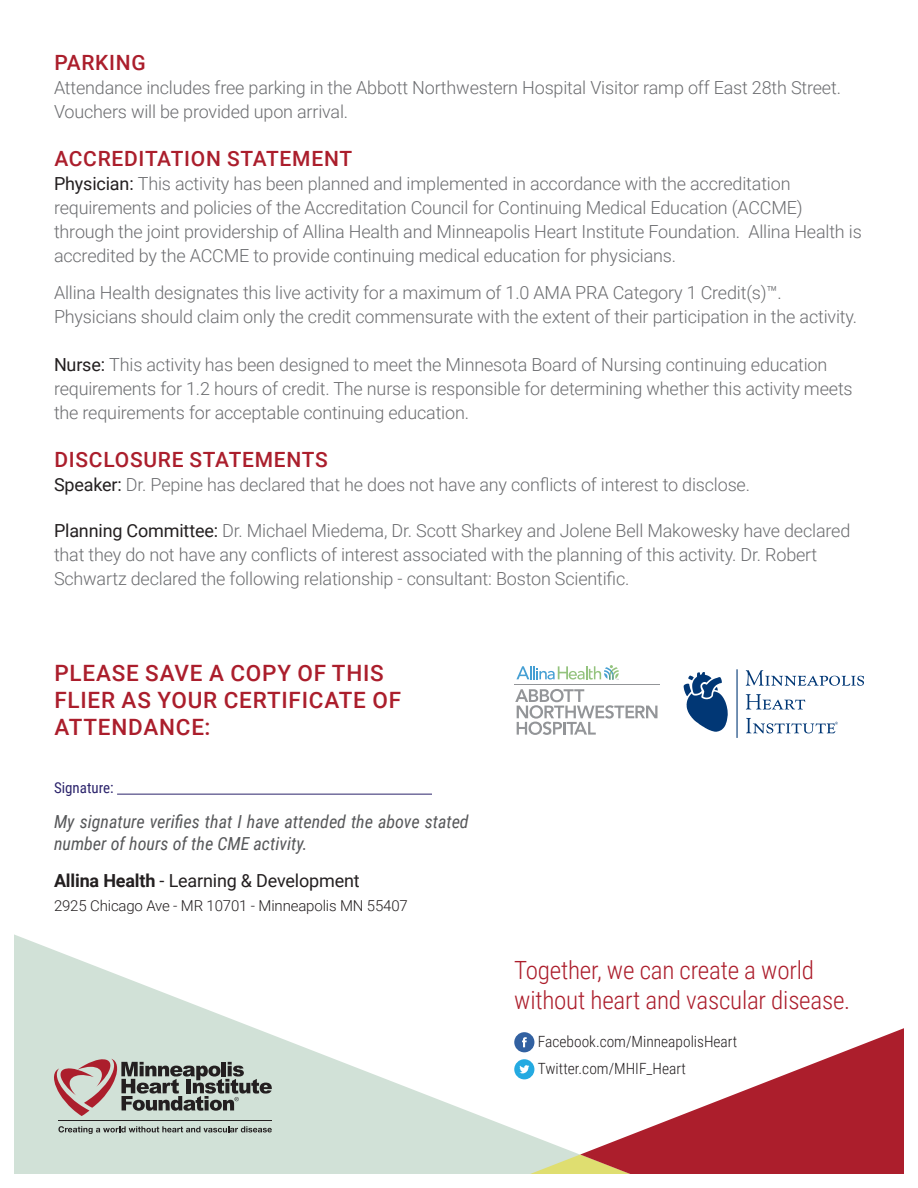
<style>
.page{position:relative;width:918px;height:1188px;background:#fff}
.page>*{position:absolute;margin:0;border:0;box-sizing:border-box;transform-origin:0 0}
.bullets-1{font:300 25.05px/30.2px "Roboto Condensed";letter-spacing:-.01em;color:#ac1e2c}
.Text_not_condensed{font:500 22.5px/27px "Roboto";letter-spacing:.035em;color:#ab1e2c}
.Text_not_condensed-2{font:500 21px "Roboto";letter-spacing:.035em;color:#ab1e2c}
.bullets-1-2{font:300 18px/24px "Roboto";letter-spacing:-.01em;color:#6c6d70}
.t1{font:italic 18px/21.6px "Roboto Condensed";color:#57585a}
.bullets-1-3{font:18px "Roboto";letter-spacing:-.01em;color:#231f20}
.Text{font:300 15.45px "Roboto Condensed";color:#231f20}
.bullets-1-4{font:300 15px "Roboto";letter-spacing:-.01em;color:#231f20}
.bullets-1-5{font:15px "Roboto Condensed";color:#2c246c}
.s1{font-weight:400;color:#231f20}
.s2{font-weight:700}
</style>
<div class="page">
<svg style="left:14px;top:934px;width:566px;height:240px"></svg>
<svg style="left:494px;top:1155px;width:86px;height:19px;background:#d5e0b8"></svg>
<hr style="left:58px;top:1120px;width:214px;height:1px;background:#231f20">
<svg style="left:52px;top:1058px;width:220px;height:58px;background:#a3a09b"></svg>
<svg style="left:58px;top:1126px;width:214px;height:8px;background:#9ca69f"></svg>
<svg style="left:580px;top:1028px;width:324px;height:146px;fill:#ac1e2c"></svg>
<hr style="left:117px;top:794px;width:315px;height:1px;background:#2c246c">
<svg style="left:746px;top:670px;width:118px;height:16px"></svg>
<svg style="left:746px;top:694px;width:59px;height:16px"></svg>
<hr style="left:736px;top:669px;width:2px;height:69px;background:#013775">
<svg style="left:684px;top:672px;width:44px;height:60px"></svg>
<svg style="left:746px;top:718px;width:92px;height:15px"></svg>
<hr style="left:514px;top:684px;width:146px;height:1px;background:#939598">
<svg style="left:515px;top:689px;width:142px;height:46px"></svg>
<svg style="left:516px;top:665px;width:103px;height:15px"></svg>
<svg style="left:514px;top:1032px;width:20px;height:20px"></svg>
<svg style="left:514px;top:1059px;width:20px;height:20px"></svg>
<p class="Text_not_condensed-2" style="left:54px;top:48px;width:93px">PARKING</p>
<p class="bullets-1-2" style="left:54px;top:75px;width:788px">Attendance includes free parking in the Abbott Northwestern Hospital Visitor ramp off East 28th Street.<br>Vouchers will be provided upon arrival.</p>
<p class="Text_not_condensed-2" style="left:54px;top:144px;width:299px">ACCREDITATION STATEMENT</p>
<p class="bullets-1-2" style="left:54px;top:171px;width:809px"><span class="s1">Physician:</span> This activity has been planned and implemented in accordance with the accreditation requirements and policies of the Accreditation Council for Continuing Medical Education (ACCME) through the joint providership of Allina Health and Minneapolis Heart Institute Foundation. Allina Health is accredited by the ACCME to provide continuing medical education for physicians.</p>
<p class="bullets-1-2" style="left:54px;top:280px;width:805px">Allina Health designates this live activity for a maximum of 1.0 AMA PRA Category 1 Credit(s)™.<br>Physicians should claim only the credit commensurate with the extent of their participation in the activity.</p>
<p class="bullets-1-2" style="left:54px;top:352px;width:800px"><span class="s1">Nurse:</span> This activity has been designed to meet the Minnesota Board of Nursing continuing education requirements for 1.2 hours of credit. The nurse is responsible for determining whether this activity meets the requirements for acceptable continuing education.</p>
<p class="Text_not_condensed-2" style="left:54px;top:445px;width:275px">DISCLOSURE STATEMENTS</p>
<p class="bullets-1-2" style="left:54px;top:472px;width:698px"><span class="s1">Speaker:</span> Dr. Pepine has declared that he does not have any conflicts of interest to disclose.</p>
<p class="bullets-1-2" style="left:54px;top:518px;width:798px"><span class="s1">Planning Committee:</span> Dr. Michael Miedema, Dr. Scott Sharkey and Jolene Bell Makowesky have declared that they do not have any conflicts of interest associated with the planning of this activity. Dr. Robert<br>Schwartz declared the following relationship - consultant: Boston Scientific.</p>
<p class="Text_not_condensed" style="left:54px;top:658px;width:348px">PLEASE SAVE A COPY OF THIS<br>FLIER AS YOUR CERTIFICATE OF<br>ATTENDANCE:</p>
<p class="bullets-1-5" style="left:54px;top:777px;width:61px">Signature:</p>
<p class="t1" style="left:54px;top:810px;width:416px">My signature verifies that I have attended the above stated number of hours of the CME activity.</p>
<p class="bullets-1-3" style="left:54px;top:868px;width:307px"><span class="s2">Allina Health</span> - Learning &amp; Development</p>
<p class="bullets-1-4" style="left:54px;top:895px;width:355px">2925 Chicago Ave - MR 10701 - Minneapolis MN 55407</p>
<p class="bullets-1" style="left:514px;top:954px;width:337px">Together, we can create a world without heart and vascular disease.</p>
<p class="Text" style="left:538px;top:1030px;width:201px">Facebook.com/MinneapolisHeart</p>
<p class="Text" style="left:538px;top:1057px;width:150px">Twitter.com/MHIF_Heart</p>
</div>
